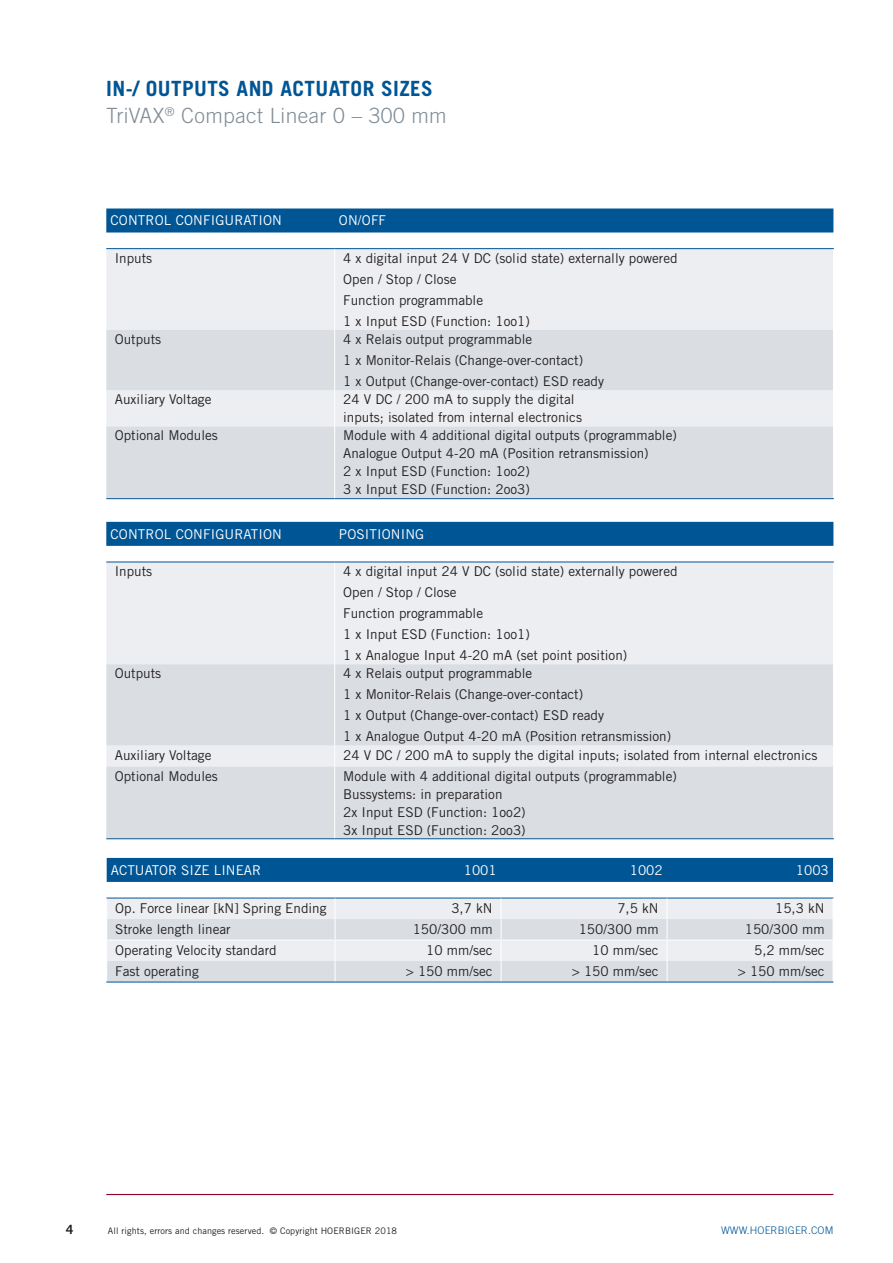
<style>
.page{position:relative;width:893px;height:1263px;background:#fff}
.page>*{position:absolute;margin:0;border:0;box-sizing:border-box;transform-origin:0 0}
.t1{font:700 21px/27px "Trade Gothic LT Std";letter-spacing:.02em;color:#005595}
.t2{font:13.5px/21px "Trade Gothic LT Std";color:#231f20}
.t3{font:13.5px "Trade Gothic LT Std";letter-spacing:.01em;color:#fff}
.t4{font:700 12.75px "Trade Gothic LT Std";color:#231f20}
.t5{font:300 10.5px "Trade Gothic LT Std";letter-spacing:.01em;color:#005595}
.t6{font:9px "Trade Gothic LT Std";letter-spacing:.01em;color:#231f20}
.s1{font-weight:300;color:#808c96}
</style>
<div class="page">
<hr style="left:106px;top:1194px;width:727px;height:1px;background:#900126">
<div style="left:106px;top:208px;width:727px;height:24px;background:#005595"></div>
<div style="left:106px;top:249px;width:727px;height:81px;background:#eceef1"></div>
<svg style="left:106px;top:330px;width:727px;height:168px;background:#dee1e6"></svg>
<hr style="left:334px;top:249px;width:1px;height:81px;background:#fff">
<hr style="left:334px;top:330px;width:1px;height:60px;background:#fff">
<hr style="left:334px;top:390px;width:1px;height:36px;background:#fff">
<hr style="left:334px;top:426px;width:1px;height:72px;background:#fff">
<hr style="left:106px;top:248px;width:229px;height:1px;background:#005595">
<hr style="left:335px;top:248px;width:499px;height:1px;background:#005595">
<hr style="left:106px;top:498px;width:229px;height:1px;background:#005595">
<hr style="left:335px;top:498px;width:499px;height:1px;background:#005595">
<div style="left:106px;top:522px;width:727px;height:24px;background:#005595"></div>
<div style="left:106px;top:563px;width:727px;height:101px;background:#eceef1"></div>
<svg style="left:106px;top:664px;width:727px;height:174px;background:#dce0e4"></svg>
<hr style="left:334px;top:562px;width:1px;height:102px;background:#fff">
<hr style="left:334px;top:664px;width:1px;height:81px;background:#fff">
<svg style="left:334px;top:745px;width:1px;height:21px"></svg>
<hr style="left:334px;top:766px;width:1px;height:72px;background:#fff">
<hr style="left:106px;top:562px;width:229px;height:1px;background:#005595">
<hr style="left:335px;top:562px;width:499px;height:1px;background:#005595">
<hr style="left:106px;top:838px;width:229px;height:1px;background:#005595">
<hr style="left:335px;top:838px;width:499px;height:1px;background:#005595">
<div style="left:107px;top:858px;width:726px;height:24px;background:#005595"></div>
<div style="left:107px;top:899px;width:726px;height:20px;background:#eceef1"></div>
<svg style="left:107px;top:919px;width:726px;height:63px;background:#dee2e7"></svg>
<hr style="left:106px;top:898px;width:229px;height:1px;background:#005595">
<hr style="left:335px;top:898px;width:166px;height:1px;background:#005595">
<hr style="left:501px;top:898px;width:166px;height:1px;background:#005595">
<hr style="left:667px;top:898px;width:166px;height:1px;background:#005595">
<hr style="left:106px;top:940px;width:229px;height:1px;background:#fff">
<hr style="left:335px;top:940px;width:166px;height:1px;background:#fff">
<hr style="left:501px;top:940px;width:166px;height:1px;background:#fff">
<hr style="left:667px;top:940px;width:166px;height:1px;background:#fff">
<svg style="left:335px;top:898px;width:1px;height:84px"></svg>
<svg style="left:501px;top:898px;width:1px;height:84px"></svg>
<svg style="left:667px;top:898px;width:1px;height:84px"></svg>
<hr style="left:106px;top:982px;width:229px;height:1px;background:#005595">
<hr style="left:335px;top:982px;width:166px;height:1px;background:#005595">
<hr style="left:501px;top:982px;width:166px;height:1px;background:#005595">
<hr style="left:667px;top:982px;width:166px;height:1px;background:#005595">
<h1 class="t1" style="left:106px;top:75px;width:342px">IN-/ OUTPUTS AND ACTUATOR SIZES<br><span class="s1">TriVAX</span><sup>®</sup> <span class="s1">Compact Linear 0 – 300 mm</span></h1>
<p class="t3" style="left:111px;top:212px;width:37px">Co ntro</p>
<p class="t3" style="left:164px;top:212px;width:79px">l Configuratio</p>
<p class="t3" style="left:272px;top:212px;width:11px">n</p>
<p class="t3" style="left:339px;top:212px;width:49px">On/Off</p>
<p class="t2" style="left:115px;top:247px;width:39px">Inputs</p>
<p class="t2" style="left:343px;top:247px;width:336px">4 x digital input 24 V DC (solid state) externally powered<br>Open / Stop / Close<br>Function programmable<br>1 x Input ESD (Function: 1oo1)</p>
<p class="t2" style="left:115px;top:328px;width:48px">Outputs</p>
<p class="t2" style="left:343px;top:328px;width:262px">4 x Relais output programmable<br>1 x M onitor-Relais (Change-over-contact)<br>1 x Output (Change-over-contact) ESD ready</p>
<p class="t2" style="left:115px;top:389px;width:98px">Auxiliary Voltage</p>
<p class="t2" style="left:343px;top:390px;width:240px;line-height:18px">24 V DC / 200 mA to supply the digital inputs; isolated from internal electronics</p>
<p class="t2" style="left:115px;top:425px;width:105px">Optional Modules</p>
<p class="t2" style="left:343px;top:426px;width:335px;line-height:18px">Module with 4 additional digital outputs (programmable)<br>Analogue Output 4-20 mA (Position retransmission)<br>2 x Input ESD (Function: 1oo2)<br>3 x Input ESD (Function: 2oo3)</p>
<p class="t3" style="left:111px;top:526px;width:37px">Co ntro</p>
<p class="t3" style="left:164px;top:526px;width:79px">l Configuratio</p>
<p class="t3" style="left:272px;top:526px;width:11px">n</p>
<p class="t3" style="left:339px;top:526px;width:33px">Positio</p>
<p class="t3" style="left:391px;top:526px;width:33px">ning</p>
<p class="t2" style="left:115px;top:560px;width:39px">Inputs</p>
<p class="t2" style="left:343px;top:560px;width:336px">4 x digital input 24 V DC (solid state) externally powered Open / Stop / Close<br>Function programmable<br>1 x Input ESD (Function: 1oo1)<br>1 x Analogue Input 4-20 mA (set point position)</p>
<p class="t2" style="left:115px;top:663px;width:48px">Outputs</p>
<p class="t2" style="left:343px;top:663px;width:330px">4 x Relais output programmable<br>1 x M onitor-Relais (Change-over-contact)<br>1 x Output (Change-over-contact) ESD ready<br>1 x Analogue Output 4-20 mA (Position retransmission)</p>
<p class="t2" style="left:115px;top:744px;width:98px">Auxiliary Voltage</p>
<p class="t2" style="left:343px;top:744px;width:476px">24 V DC / 200 mA to supply the digital inputs; isolated from internal electronics</p>
<p class="t2" style="left:115px;top:765px;width:105px">Optional Modules</p>
<p class="t2" style="left:343px;top:766px;width:335px;line-height:18px">Module with 4 additional digital outputs (programmable)<br>Bussystems: in preparation<br>2x Input ESD (Function: 1oo2)<br>3x Input ESD (Function: 2oo3)</p>
<p class="t3" style="left:111px;top:862px;width:43px">Actuator</p>
<p class="t3" style="left:181px;top:862px;width:63px">SizeLinear</p>
<p class="t3" style="left:464px;top:862px;width:34px">1001</p>
<p class="t3" style="left:630px;top:862px;width:34px">1002</p>
<p class="t3" style="left:796px;top:862px;width:34px">1003</p>
<p class="t2" style="left:115px;top:898px;width:213px">Op. Force linear [kN] Spring Ending</p>
<p class="t2" style="left:451px;top:898px;width:40px">3,7 kN</p>
<p class="t2" style="left:617px;top:898px;width:40px">7,5 kN</p>
<p class="t2" style="left:775px;top:898px;width:48px">15,3 kN</p>
<p class="t2" style="left:115px;top:919px;width:117px">Stroke length linear</p>
<p class="t2" style="left:413px;top:919px;width:81px">150/300 mm</p>
<p class="t2" style="left:579px;top:919px;width:81px">150/300 mm</p>
<p class="t2" style="left:745px;top:919px;width:81px">150/300 mm</p>
<p class="t2" style="left:115px;top:940px;width:163px">Operating Velocity standard</p>
<p class="t2" style="left:426px;top:940px;width:68px">10 mm/sec</p>
<p class="t2" style="left:592px;top:940px;width:68px">10 mm/sec</p>
<p class="t2" style="left:754px;top:940px;width:72px">5,2 mm/sec</p>
<p class="t2" style="left:115px;top:961px;width:85px">Fast operating</p>
<p class="t2" style="left:406px;top:961px;width:88px">&gt; 150 mm/sec</p>
<p class="t2" style="left:572px;top:961px;width:88px">&gt; 150 mm/sec</p>
<p class="t2" style="left:738px;top:961px;width:88px">&gt; 150 mm/sec</p>
<p class="t4" style="left:66px;top:1222px;width:9px">4</p>
<p class="t6" style="left:108px;top:1226px;width:291px">All rights, errors and changes reserved. © Copyright HOERBIGER 2018</p>
<p class="t5" style="left:721px;top:1224px;width:114px">www.hoerbiger.com</p>
</div>
